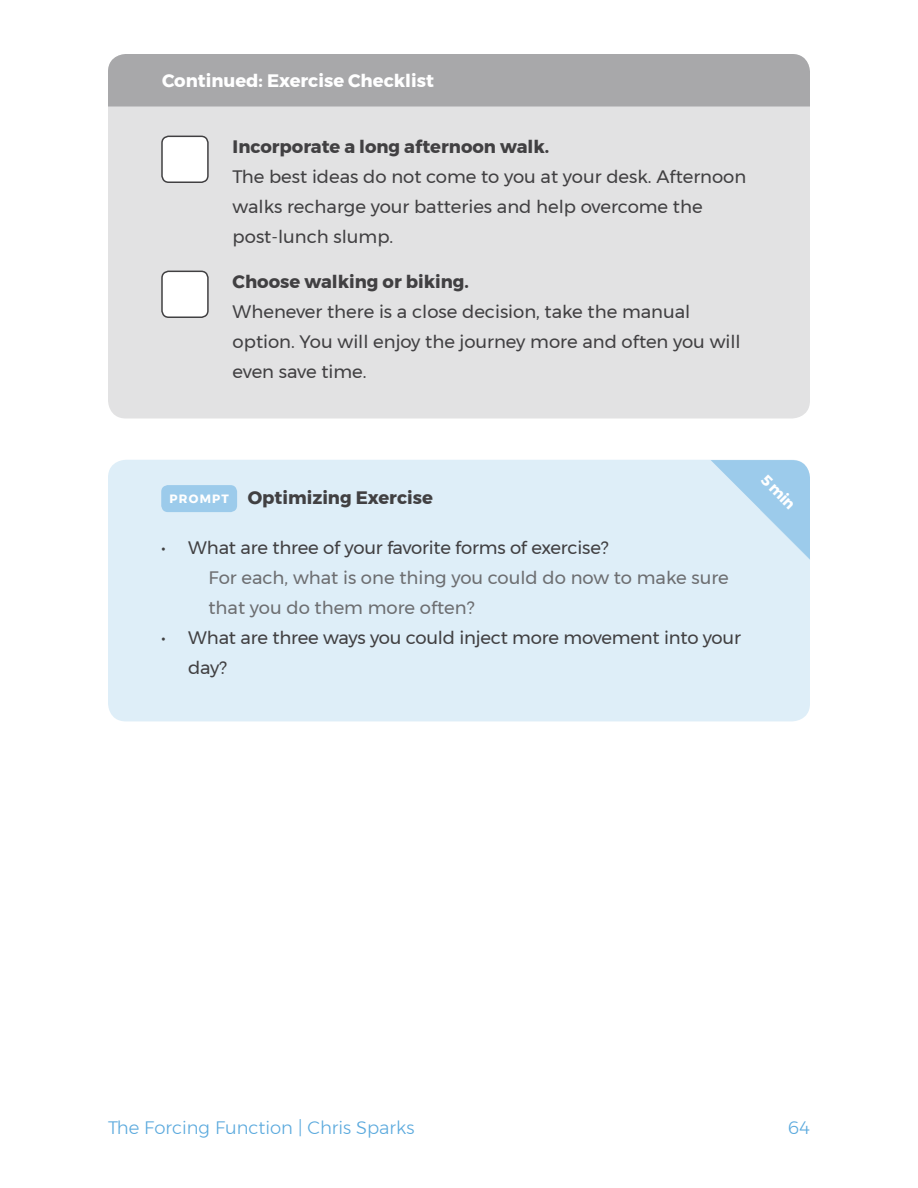
<style>
.page{position:relative;width:918px;height:1188px;background:#fff}
.page>*{position:absolute;margin:0;border:0;box-sizing:border-box;transform-origin:0 0}
.t1{font:18px/30px "Montserrat";color:#414042}
.t2{font:700 18px "Montserrat";color:#414042}
.t3{font:18px/30px "Montserrat";color:#6d6e71}
.t4{font:300 18px "Montserrat";color:#5aa9dd}
.t5{font:700 18px "Montserrat";color:#fff}
.t6{font:700 15px "Montserrat";color:#fff}
.t7{font:700 12px "Montserrat";letter-spacing:.1em;color:#fff}
</style>
<div class="page">
<div style="left:108px;top:54px;width:702px;height:365px;background:#e2e2e3;border-radius:18px"></div>
<div style="left:108px;top:54px;width:702px;height:53px;background:#a8a8aa"></div>
<div style="left:162px;top:136px;width:46px;height:46px;background:#fff;border-radius:7px"></div>
<div style="left:161px;top:136px;width:48px;height:47px;border:2px solid #414042;border-radius:7px"></div>
<div style="left:162px;top:271px;width:46px;height:46px;background:#fff;border-radius:7px"></div>
<div style="left:161px;top:271px;width:48px;height:47px;border:2px solid #414042;border-radius:7px"></div>
<div style="left:108px;top:460px;width:702px;height:261px;background:#deeef8;border-radius:18px"></div>
<svg style="left:711px;top:460px;width:99px;height:99px"></svg>
<div style="left:161px;top:485px;width:76px;height:27px;background:#9ccbeb;border-radius:7px"></div>
<p class="t5" style="left:162px;top:66px;width:273px">Continued: Exercise Checklist</p>
<p class="t2" style="left:233px;top:132px;width:318px">Incorporate a long afternoon walk.</p>
<p class="t1" style="left:233px;top:161px;width:515px">The best ideas do not come to you at your desk. Afternoon walks recharge your batteries and help overcome the post-lunch slump.</p>
<p class="t2" style="left:233px;top:267px;width:238px">Choose walking or biking.</p>
<p class="t1" style="left:233px;top:296px;width:510px">Whenever there is a close decision, take the manual option. You will enjoy the journey more and often you will even save time.</p>
<p class="t2" style="left:248px;top:483px;width:187px">Optimizing Exercise</p>
<p class="t7" style="left:170px;top:489px;width:61px">PROMPT</p>
<p class="t1" style="left:161px;top:532px;width:449px">• What are three of your favorite forms of exercise?</p>
<p class="t3" style="left:208px;top:562px;width:522px">For each, what is one thing you could do now to make sure that you do them more often?</p>
<p class="t1" style="left:188px;top:622px;width:554px;text-indent:-27px">• What are three ways you could inject more movement into your day?</p>
<p class="t6" style="left:772px;top:469px;width:43px;rotate:45deg">5 min</p>
<p class="t4" style="left:108px;top:1114px;width:308px">The Forcing Function | Chris Sparks</p>
<p class="t4" style="left:788px;top:1114px;width:24px">64</p>
</div>
